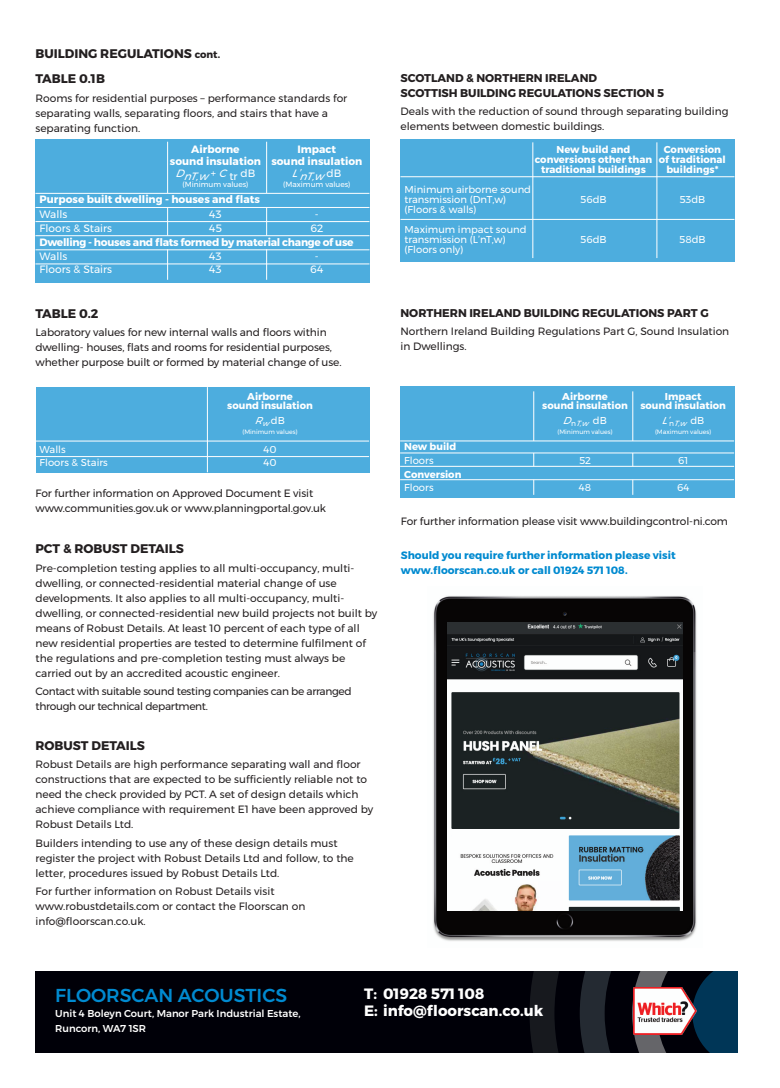
<style>
.page{position:relative;width:780px;height:1088px;background:#fff}
.page>*{position:absolute;margin:0;border:0;box-sizing:border-box;transform-origin:0 0}
.t1{font:500 18.75px "Montserrat";color:#008ad0}
.t2{font:700 15px/17.5px "Montserrat";color:#fff}
.t3{font:700 12.5px/24.9px "Montserrat";color:#231f20}
.t4{font:700 11.25px/15px "Montserrat";color:#231f20}
.t5{font:10.62px/15px "Montserrat";color:#231f20}
.t6{font:10.62px/15px "Montserrat";letter-spacing:-.03em;color:#231f20}
.t7{font:700 10.62px/15px "Montserrat";color:#008ad0}
.t8{font:700 10.62px/11.2px "Montserrat";color:#fff}
.t9{font:10.62px "Montserrat";color:#fff}
.t10{font:700 10.62px "Montserrat";letter-spacing:-.025em;color:#fff}
.t11{font:italic 10.62px "Montserrat";color:#fff}
.t12{font:700 10px/8.8px "Montserrat";color:#fff;text-align:center}
.t13{font:10px/10px "Montserrat";color:#fff}
.t14{font:500 10px/15px "Montserrat";color:#fff}
.t15{font:7.5px "Montserrat";color:#fff}
.t16{font:italic 7.5px "Montserrat";color:#fff}
.t17{font:6.25px "Montserrat";color:#fff}
.s1{font-size:10px}
.s2{font-style:normal}
.s3{font-style:italic}
</style>
<div class="page">
<div style="left:400px;top:387px;width:334px;height:111px;background:#4dadde"></div>
<hr style="left:400px;top:453px;width:334px;height:1px;background:#fff">
<hr style="left:400px;top:441px;width:334px;height:1px;background:#fff">
<hr style="left:400px;top:466px;width:334px;height:1px;background:#fff">
<hr style="left:400px;top:479px;width:334px;height:1px;background:#fff">
<hr style="left:533px;top:391px;width:1px;height:50px;background:#fff">
<hr style="left:632px;top:391px;width:1px;height:50px;background:#fff">
<svg style="left:533px;top:453px;width:1px;height:13px"></svg>
<svg style="left:632px;top:453px;width:1px;height:13px"></svg>
<svg style="left:533px;top:480px;width:1px;height:15px"></svg>
<svg style="left:632px;top:480px;width:1px;height:15px"></svg>
<div style="left:36px;top:139px;width:334px;height:143px;background:#4dadde"></div>
<hr style="left:35px;top:193px;width:334px;height:1px;background:#fff">
<hr style="left:35px;top:207px;width:334px;height:1px;background:#fff">
<hr style="left:35px;top:221px;width:334px;height:1px;background:#fff">
<hr style="left:35px;top:235px;width:334px;height:1px;background:#fff">
<hr style="left:35px;top:249px;width:334px;height:1px;background:#fff">
<hr style="left:35px;top:264px;width:334px;height:1px;background:#fff">
<hr style="left:167px;top:142px;width:1px;height:51px;background:#fff">
<hr style="left:266px;top:142px;width:1px;height:51px;background:#fff">
<svg style="left:167px;top:208px;width:1px;height:28px"></svg>
<svg style="left:266px;top:208px;width:1px;height:28px"></svg>
<hr style="left:167px;top:249px;width:1px;height:31px;background:#fff">
<hr style="left:266px;top:249px;width:1px;height:31px;background:#fff">
<div style="left:401px;top:139px;width:333px;height:122px;background:#4dadde"></div>
<hr style="left:400px;top:176px;width:334px;height:1px;background:#fff">
<hr style="left:400px;top:219px;width:334px;height:1px;background:#fff">
<hr style="left:532px;top:142px;width:1px;height:116px;background:#fff">
<hr style="left:656px;top:142px;width:1px;height:116px;background:#fff">
<div style="left:36px;top:387px;width:333px;height:85px;background:#4dadde"></div>
<hr style="left:35px;top:441px;width:334px;height:1px;background:#fff">
<hr style="left:35px;top:456px;width:334px;height:1px;background:#fff">
<hr style="left:207px;top:387px;width:1px;height:85px;background:#fff">
<img style="left:433px;top:596px;width:264px;height:345px">
<img style="left:447px;top:622px;width:235px;height:288px">
<div style="left:35px;top:971px;width:702px;height:81px;background:#000008"></div>
<svg style="left:529px;top:971px;width:208px;height:81px"></svg>
<img style="left:633px;top:987px;width:63px;height:47px">
<p class="t3" style="left:35px;top:41px;width:186px">BUILDING REGULATIONS <span class="s1">cont.<br></span>TABLE 0.1B</p>
<p class="t5" style="left:35px;top:90px;width:313px">Rooms for residential purposes – performance standards for separating walls, separating floors, and stairs that have a separating function.</p>
<p class="t8" style="left:191px;top:144px;width:50px">Airborne</p>
<p class="t8" style="left:170px;top:144px;width:194px;text-indent:127px">Impact sound insulation sound insulation</p>
<p class="t11" style="left:176px;top:168px;width:81px">DnT,w<sup>+</sup> C<span class="s2">tr </span><sup>dB</sup></p>
<p class="t11" style="left:292px;top:168px;width:51px">L’nT,w <sup>d</sup> <sup>B</sup></p>
<p class="t15" style="left:182px;top:178px;width:68px">(Minimum values)</p>
<p class="t15" style="left:283px;top:178px;width:69px">(Maximum values)</p>
<p class="t8" style="left:40px;top:194px;width:222px">Purpose built dwelling - houses and flats</p>
<p class="t9" style="left:40px;top:207px;width:29px">Walls</p>
<p class="t9" style="left:209px;top:207px;width:14px">43</p>
<p class="t9" style="left:315px;top:207px;width:5px">-</p>
<p class="t9" style="left:40px;top:220px;width:74px">Floors &amp; Stairs</p>
<p class="t9" style="left:209px;top:220px;width:14px">45</p>
<p class="t9" style="left:310px;top:220px;width:14px">62</p>
<p class="t10" style="left:40px;top:234px;width:315px">Dwelling - houses and flats formed by material change of use</p>
<p class="t9" style="left:40px;top:248px;width:29px">Walls</p>
<p class="t9" style="left:209px;top:248px;width:14px">43</p>
<p class="t9" style="left:315px;top:248px;width:5px">-</p>
<p class="t9" style="left:40px;top:262px;width:74px">Floors &amp; Stairs</p>
<p class="t9" style="left:209px;top:262px;width:14px">43</p>
<p class="t9" style="left:310px;top:262px;width:15px">64</p>
<p class="t3" style="left:35px;top:301px;width:65px">TABLE 0.2</p>
<p class="t5" style="left:35px;top:325px;width:307px">Laboratory values for new internal walls and floors within dwelling- houses, flats and rooms for residential purposes, whether purpose built or formed by material change of use.</p>
<p class="t12" style="left:227px;top:392px;width:87px">Airborne<br>sound insulation</p>
<p class="t13" style="left:255px;top:415px;width:31px"><span class="s3">R</span><sub>w</sub>dB</p>
<p class="t17" style="left:242px;top:427px;width:57px">(Minimum values)</p>
<p class="t13" style="left:40px;top:444px;width:28px">Walls</p>
<p class="t13" style="left:263px;top:444px;width:15px">40</p>
<p class="t13" style="left:40px;top:458px;width:70px">Floors &amp; Stairs</p>
<p class="t13" style="left:263px;top:458px;width:15px">40</p>
<p class="t5" style="left:35px;top:486px;width:292px">For further information on Approved Document E visit www.communities.gov.uk or www.planningportal.gov.uk</p>
<p class="t3" style="left:35px;top:536px;width:150px">PCT &amp; ROBUST DETAILS</p>
<p class="t5" style="left:35px;top:560px;width:343px">Pre-completion testing applies to all multi-occupancy, multi&shy;dwelling, or connected-residential material change of use developments. It also applies to all multi-occupancy, multi&shy;dwelling, or connected-residential new build projects not built by means of Robust Details. At least 10 percent of each type of all new residential properties are tested to determine fulfilment of the regulations and pre-completion testing must always be carried out by an accredited acoustic engineer.</p>
<p class="t6" style="left:35px;top:684px;width:318px">Contact with suitable sound testing companies can be arranged through our technical department.</p>
<p class="t3" style="left:35px;top:733px;width:111px">ROBUST DETAILS</p>
<p class="t5" style="left:35px;top:757px;width:339px">Robust Details are high performance separating wall and floor constructions that are expected to be sufficiently reliable not to need the check provided by PCT. A set of design details which achieve compliance with requirement E1 have been approved by Robust Details Ltd.</p>
<p class="t5" style="left:35px;top:835px;width:320px">Builders intending to use any of these design details must register the project with Robust Details Ltd and follow, to the letter, procedures issued by Robust Details Ltd.</p>
<p class="t5" style="left:35px;top:884px;width:271px">For further information on Robust Details visit www.robustdetails.com or contact the Floorscan on info@floorscan.co.uk.</p>
<p class="t4" style="left:400px;top:70px;width:265px">SCOTLAND &amp; NORTHERN IRELAND<br>SCOTTISH BUILDING REGULATIONS SECTION 5</p>
<p class="t5" style="left:400px;top:104px;width:329px">Deals with the reduction of sound through separating building elements between domestic buildings.</p>
<p class="t12" style="left:556px;top:145px;width:75px">New build and</p>
<p class="t12" style="left:663px;top:145px;width:59px">Conversion</p>
<p class="t12" style="left:535px;top:155px;width:192px">conversions other than of traditional</p>
<p class="t12" style="left:541px;top:165px;width:106px">traditional buildings</p>
<p class="t12" style="left:666px;top:165px;width:54px">buildings*</p>
<p class="t13" style="left:404px;top:184px;width:128px">Minimum airborne sound transmission (DnT,w)</p>
<p class="t13" style="left:580px;top:194px;width:28px">56dB</p>
<p class="t13" style="left:679px;top:194px;width:27px">53dB</p>
<p class="t13" style="left:404px;top:199px;width:124px;line-height:20px">(Floors &amp; walls)<br>Maximum impact sound</p>
<p class="t13" style="left:404px;top:234px;width:103px">transmission (L’nT,w)</p>
<p class="t13" style="left:580px;top:234px;width:28px">56dB</p>
<p class="t13" style="left:679px;top:234px;width:28px">58dB</p>
<p class="t13" style="left:404px;top:244px;width:60px">(Floors only)</p>
<p class="t4" style="left:400px;top:305px;width:310px">NORTHERN IRELAND BUILDING REGULATIONS PART G</p>
<p class="t5" style="left:400px;top:324px;width:330px">Northern Ireland Building Regulations Part G, Sound Insulation in Dwellings.</p>
<p class="t12" style="left:562px;top:392px;width:47px">Airborne</p>
<p class="t12" style="left:665px;top:392px;width:38px">Impact</p>
<p class="t12" style="left:542px;top:401px;width:87px">sound insulation</p>
<p class="t12" style="left:640px;top:401px;width:87px">sound insulation</p>
<p class="t16" style="left:563px;top:418px;width:45px"><sup>D</sup><span class="s2">n</span>T,w <sup>d</sup> <sup>B</sup></p>
<p class="t16" style="left:662px;top:418px;width:44px"><sup>L’</sup><span class="s2">n</span> T,w <sup>d</sup> <sup>B</sup></p>
<p class="t17" style="left:557px;top:427px;width:57px">(Minimum values)</p>
<p class="t17" style="left:655px;top:427px;width:58px">(Maximum values)</p>
<p class="t12" style="left:404px;top:442px;width:54px">New build</p>
<p class="t13" style="left:404px;top:455px;width:31px">Floors</p>
<p class="t13" style="left:579px;top:455px;width:13px">52</p>
<p class="t13" style="left:678px;top:455px;width:12px">61</p>
<p class="t12" style="left:404px;top:470px;width:59px">Conversion</p>
<p class="t13" style="left:404px;top:483px;width:31px">Floors</p>
<p class="t13" style="left:579px;top:483px;width:14px">48</p>
<p class="t13" style="left:677px;top:483px;width:14px">64</p>
<p class="t5" style="left:401px;top:513px;width:329px">For further information please visit www.buildingcontrol-ni.com</p>
<p class="t7" style="left:401px;top:548px;width:276px">Should you require further information please visit www.floorscan.co.uk or call 01924 571 108.</p>
<h1 class="t1" style="left:55px;top:981px;width:233px">FLOORSCAN ACOUSTICS</h1>
<p class="t14" style="left:55px;top:1006px;width:247px">Unit 4 Boleyn Court, Manor Park Industrial Estate,<br>Runcorn, WA7 1SR</p>
<h2 class="t2" style="left:364px;top:984px;width:181px">T: 01928 571 108<br>E: info@floorscan.co.uk</h2>
</div>
